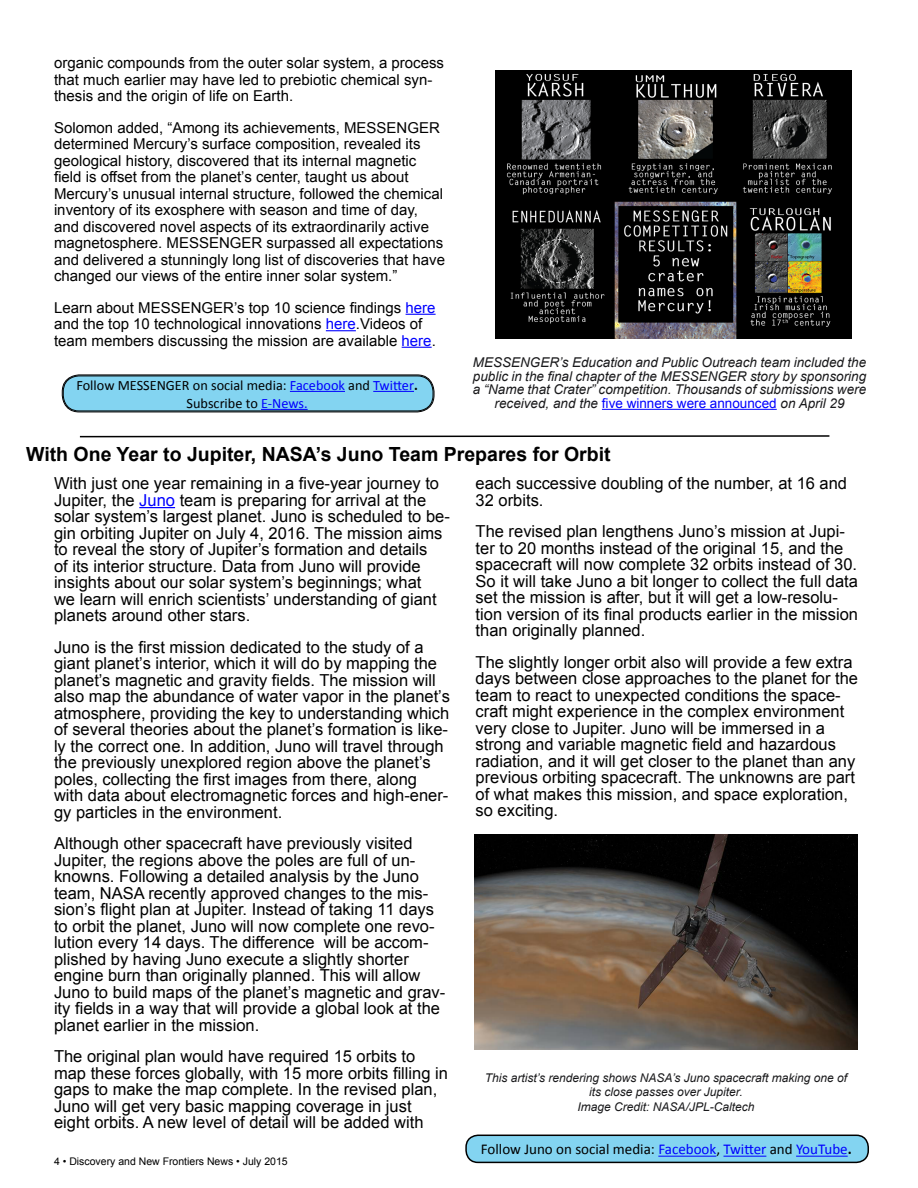
<style>
.page{position:relative;width:918px;height:1188px;background:#fff}
.page>*{position:absolute;margin:0;border:0;box-sizing:border-box;transform-origin:0 0}
.Default{font:700 19.5px "Arial";color:#000}
.t1{font:16.5px/16.5px "Arial";color:#000}
.t2{font:15px/16.5px "Arial";color:#000}
.Default-2{font:15px "Calibri";color:#000}
.Default-3{font:14.25px/18px "Calibri";color:#000;text-align:center}
.t3{font:italic 13.5px/13.5px "Arial";color:#19191b;text-align:center}
.t4{font:italic 12px/14.4px "Arial";color:#19191b;text-align:center}
.t5{font:10.5px "Arial";color:#000}
.s1{color:#00f}
.s2{font-weight:700}
.s3{font-style:normal;color:#00f}
</style>
<div class="page">
<svg style="left:79px;top:435px;width:751px;height:3px"></svg>
<hr style="left:139px;top:507px;width:36px;height:1px;background:#00f">
<hr style="left:406px;top:314px;width:30px;height:1px;background:#00f">
<hr style="left:326px;top:330px;width:30px;height:1px;background:#00f">
<hr style="left:402px;top:347px;width:30px;height:1px;background:#00f">
<img style="left:496px;top:70px;width:355px;height:268px">
<hr style="left:602px;top:409px;width:175px;height:1px;background:#00f">
<div style="left:63px;top:375px;width:371px;height:37px;background:#83d4f1;border-radius:17px"></div>
<hr style="left:290px;top:391px;width:55px;height:1px;background:#00f">
<hr style="left:373px;top:391px;width:41px;height:1px;background:#00f">
<div style="left:62px;top:375px;width:372px;height:37px;border:1px solid #000;border-radius:17px"></div>
<div style="left:63px;top:376px;width:370px;height:35px;border:1px solid #000;border-radius:16px"></div>
<img style="left:474px;top:834px;width:384px;height:216px">
<div style="left:466px;top:1135px;width:402px;height:27px;background:#83d4f1;border-radius:12px"></div>
<hr style="left:658px;top:1156px;width:58px;height:1px;background:#00f">
<hr style="left:723px;top:1156px;width:43px;height:1px;background:#00f">
<hr style="left:796px;top:1156px;width:52px;height:1px;background:#00f">
<div style="left:465px;top:1135px;width:404px;height:28px;border:2px solid #000;border-radius:12px"></div>
<p class="t2" style="left:54px;top:55px;width:392px">organic compounds from the outer solar system, a process that much earlier may have led to prebiotic chemical syn&shy;thesis and the origin of life on Earth.</p>
<p class="t2" style="left:54px;top:119px;width:393px">Solomon added, “Among its achievements, MESSENGER determined Mercury’s surface composition, revealed its geological history, discovered that its internal magnetic field is offset from the planet’s center, taught us about Mercury’s unusual internal structure, followed the chemical inventory of its exosphere with season and time of day, and discovered novel aspects of its extraordinarily active magnetosphere. MESSENGER surpassed all expectations and delivered a stunningly long list of discoveries that have changed our views of the entire inner solar system.”</p>
<p class="t2" style="left:54px;top:299px;width:383px">Learn about MESSENGER’s top 10 science findings <span class="s1">here </span>and the top 10 technological innovations <span class="s1">here</span>.Videos of team members discussing the mission are available <span class="s1">here</span>.</p>
<p class="Default-3" style="left:76px;top:376px;width:343px">Follow MESSENGER on social media: <span class="s1">Facebook</span> and <span class="s1">Twitter</span><span class="s2">.<br></span>Subscribe to <span class="s1">E-News.</span></p>
<p class="t3" style="left:473px;top:356px;width:395px">MESSENGER’s Education and Public Outreach team included the public in the final chapter of the MESSENGER story by sponsoring a “Name that Crater” competition. Thousands of submissions were received, and the <span class="s3">five winners were announced</span> on April 29</p>
<p class="Default" style="left:26px;top:441px;width:586px">With One Year to Jupiter, NASA’s Juno Team Prepares for Orbit</p>
<p class="t1" style="left:54px;top:476px;width:397px">With just one year remaining in a five-year journey to Jupiter, the <span class="s1">Juno</span> team is preparing for arrival at the solar system’s largest planet. Juno is scheduled to be&shy;gin orbiting Jupiter on July 4, 2016. The mission aims to reveal the story of Jupiter’s formation and details<br>of its interior structure. Data from Juno will provide insights about our solar system’s beginnings; what<br>we learn will enrich scientists’ understanding of giant planets around other stars.</p>
<p class="t1" style="left:54px;top:639px;width:397px">Juno is the first mission dedicated to the study of a giant planet’s interior, which it will do by mapping the planet’s magnetic and gravity fields. The mission will also map the abundance of water vapor in the planet’s atmosphere, providing the key to understanding which of several theories about the planet’s formation is like&shy;ly the correct one. In addition, Juno will travel through the previously unexplored region above the planet’s poles, collecting the first images from there, along with data about electromagnetic forces and high-ener&shy;gy particles in the environment.</p>
<p class="t1" style="left:54px;top:836px;width:393px">Although other spacecraft have previously visited Jupiter, the regions above the poles are full of un&shy;knowns. Following a detailed analysis by the Juno team, NASA recently approved changes to the mis&shy;sion’s flight plan at Jupiter. Instead of taking 11 days to orbit the planet, Juno will now complete one revo&shy;lution every 14 days. The difference will be accom&shy;plished by having Juno execute a slightly shorter engine burn than originally planned. This will allow Juno to build maps of the planet’s magnetic and grav&shy;ity fields in a way that will provide a global look at the planet earlier in the mission.</p>
<p class="t1" style="left:54px;top:1049px;width:396px">The original plan would have required 15 orbits to map these forces globally, with 15 more orbits filling in gaps to make the map complete. In the revised plan, Juno will get very basic mapping coverage in just eight orbits. A new level of detail will be added with</p>
<p class="t1" style="left:476px;top:476px;width:373px">each successive doubling of the number, at 16 and<br>32 orbits.</p>
<p class="t1" style="left:476px;top:524px;width:384px">The revised plan lengthens Juno’s mission at Jupi&shy;ter to 20 months instead of the original 15, and the spacecraft will now complete 32 orbits instead of 30.<br>So it will take Juno a bit longer to collect the full data set the mission is after, but it will get a low-resolu&shy;tion version of its final products earlier in the mission than originally planned.</p>
<p class="t1" style="left:476px;top:654px;width:384px">The slightly longer orbit also will provide a few extra days between close approaches to the planet for the team to react to unexpected conditions the space&shy;craft might experience in the complex environment very close to Jupiter. Juno will be immersed in a strong and variable magnetic field and hazardous radiation, and it will get closer to the planet than any previous orbiting spacecraft. The unknowns are part of what makes this mission, and space exploration, so exciting.</p>
<p class="t4" style="left:485px;top:1071px;width:364px">This artist’s rendering shows NASA’s Juno spacecraft making one of its close passes over Jupiter.<br>Image Credit: NASA/JPL-Caltech</p>
<p class="Default-2" style="left:481px;top:1140px;width:372px">Follow Juno on social media: <span class="s1">Facebook</span>, <span class="s1">Twitter</span> and <span class="s1">YouTube</span><span class="s2">.</span></p>
<p class="t5" style="left:54px;top:1154px;width:235px">4 • Discovery and New Frontiers News • July 2015</p>
</div>
